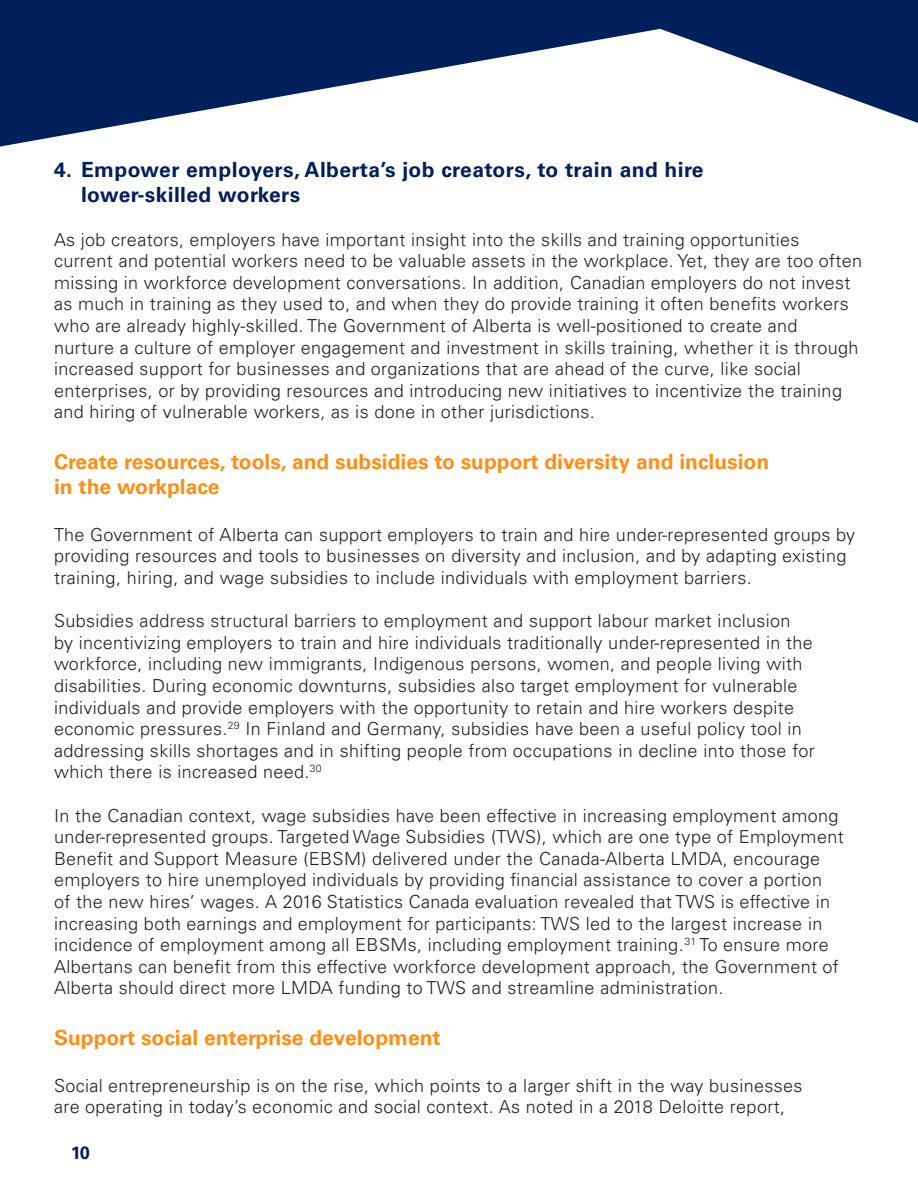
<style>
.page{position:relative;width:918px;height:1188px;background:#fff}
.page>*{position:absolute;margin:0;border:0;box-sizing:border-box;transform-origin:0 0}
.t1{font:700 21px/25.2px "Univers LT Pro 65";color:#ff8e16}
.t2{font:700 21px/25.2px "Univers LT Pro 65";letter-spacing:.02em;color:#00205b}
.t3{font:300 18px/21.6px "Univers LT Pro 45";letter-spacing:.02em;color:#231f20}
.t4{font:700 18px "Univers LT Pro 65";color:#00205b}
</style>
<div class="page">
<svg style="left:0;top:0;width:918px;height:147px;fill:#00205b"></svg>
<p class="t2" style="left:81px;top:156px;width:624px;text-indent:-27px">4. Empower employers, Alberta’s job creators, to train and hire lower-skilled workers</p>
<p class="t3" style="left:54px;top:228px;width:810px">As job creators, employers have important insight into the skills and training opportunities current and potential workers need to be valuable assets in the workplace. Yet, they are too often missing in workforce development conversations. In addition, Canadian employers do not invest as much in training as they used to, and when they do provide training it often benefits workers who are already highly-skilled. The Government of Alberta is well-positioned to create and<br>nurture a culture of employer engagement and investment in skills training, whether it is through increased support for businesses and organizations that are ahead of the curve, like social enterprises, or by providing resources and introducing new initiatives to incentivize the training and hiring of vulnerable workers, as is done in other jurisdictions.</p>
<p class="t1" style="left:54px;top:448px;width:717px">Create resources, tools, and subsidies to support diversity and inclusion in the workplace</p>
<p class="t3" style="left:54px;top:523px;width:803px">The Government of Alberta can support employers to train and hire under-represented groups by providing resources and tools to businesses on diversity and inclusion, and by adapting existing training, hiring, and wage subsidies to include individuals with employment barriers.</p>
<p class="t3" style="left:54px;top:610px;width:762px">Subsidies address structural barriers to employment and support labour market inclusion<br>by incentivizing employers to train and hire individuals traditionally under-represented in the workforce, including new immigrants, Indigenous persons, women, and people living with disabilities. During economic downturns, subsidies also target employment for vulnerable individuals and provide employers with the opportunity to retain and hire workers despite economic pressures.<sup>29</sup> In Finland and Germany, subsidies have been a useful policy tool in addressing skills shortages and in shifting people from occupations in decline into those for which there is increased need.<sup>30</sup></p>
<p class="t3" style="left:54px;top:804px;width:791px">In the Canadian context, wage subsidies have been effective in increasing employment among under-represented groups. Targeted Wage Subsidies (TWS), which are one type of Employment Benefit and Support Measure (EBSM) delivered under the Canada-Alberta LMDA, encourage employers to hire unemployed individuals by providing financial assistance to cover a portion<br>of the new hires’ wages. A 2016 Statistics Canada evaluation revealed that TWS is effective in increasing both earnings and employment for participants: TWS led to the largest increase in incidence of employment among all EBSMs, including employment training.<sup>31</sup> To ensure more Albertans can benefit from this effective workforce development approach, the Government of Alberta should direct more LMDA funding to TWS and streamline administration.</p>
<p class="t1" style="left:54px;top:1024px;width:388px">Support social enterprise development</p>
<p class="t3" style="left:54px;top:1074px;width:750px">Social entrepreneurship is on the rise, which points to a larger shift in the way businesses are operating in today’s economic and social context. As noted in a 2018 Deloitte report,</p>
<p class="t4" style="left:71px;top:1140px;width:21px">10</p>
</div>
